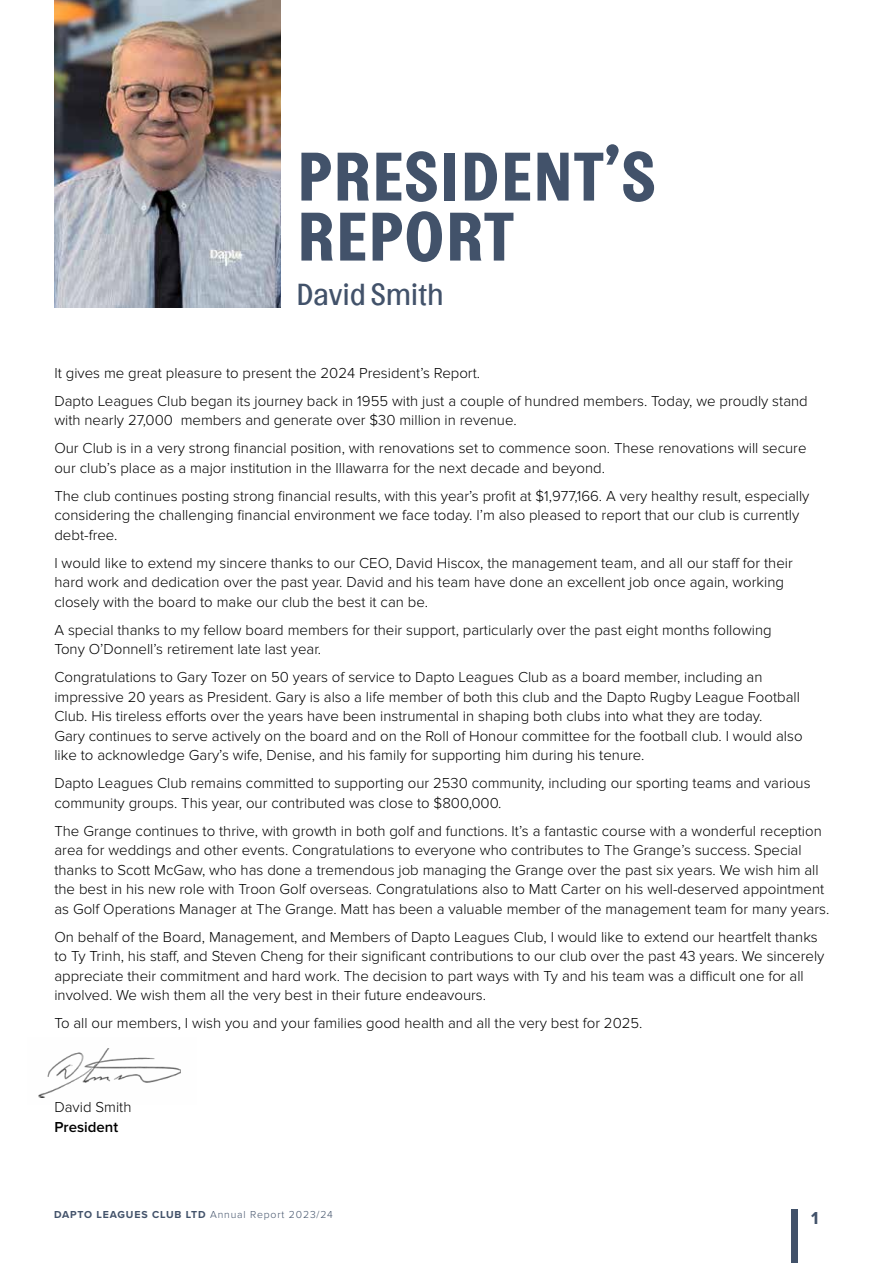
<style>
.page{position:relative;width:893px;height:1263px;background:#fff}
.page>*{position:absolute;margin:0;border:0;box-sizing:border-box;transform-origin:0 0}
.t1{font:700 67.5px/60px "Topol";color:#42526a}
.t2{font:30px "Topol";color:#42526a}
.t3{font:700 18px "Proxima Nova";color:#42526a}
.t4{font:300 15px/19.5px "Proxima Nova";color:#000}
.t5{font:600 15px "Proxima Nova";color:#000}
.t6{font:700 10.5px "Proxima Nova";letter-spacing:.08em;color:#42526a}
.s1{font-weight:300}
</style>
<div class="page">
<div style="left:791px;top:1209px;width:6px;height:54px;background:#42526a"></div>
<img style="left:38px;top:1048px;width:143px;height:50px">
<img style="left:54px;top:0;width:227px;height:307px">
<h1 class="t1" style="left:296px;top:145px;width:362px">PRESIDENT’S<br>REPORT</h1>
<h2 class="t2" style="left:296px;top:276px;width:149px">David Smith</h2>
<p class="t4" style="left:54px;top:359px;width:755px;line-height:28px">It gives me great pleasure to present the 2024 President’s Report.<br>Dapto Leagues Club began its journey back in 1955 with just a couple of hundred members. Today, we proudly stand</p>
<p class="t4" style="left:54px;top:406px;width:754px;line-height:28px">with nearly 27,000 members and generate over $30 million in revenue.<br>Our Club is in a very strong financial position, with renovations set to commence soon. These renovations will secure</p>
<p class="t4" style="left:54px;top:454px;width:756px;line-height:28px">our club’s place as a major institution in the Illawarra for the next decade and beyond.<br>The club continues posting strong financial results, with this year’s profit at $1,977,166. A very healthy result, especially</p>
<p class="t4" style="left:54px;top:505px;width:746px">considering the challenging financial environment we face today. I’m also pleased to report that our club is currently debt-free.</p>
<p class="t4" style="left:54px;top:553px;width:740px">I would like to extend my sincere thanks to our CEO, David Hiscox, the management team, and all our staff for their hard work and dedication over the past year. David and his team have done an excellent job once again, working closely with the board to make our club the best it can be.</p>
<p class="t4" style="left:54px;top:620px;width:719px">A special thanks to my fellow board members for their support, particularly over the past eight months following<br>Tony O’Donnell’s retirement late last year.</p>
<p class="t4" style="left:54px;top:667px;width:750px">Congratulations to Gary Tozer on 50 years of service to Dapto Leagues Club as a board member, including an impressive 20 years as President. Gary is also a life member of both this club and the Dapto Rugby League Football Club. His tireless efforts over the years have been instrumental in shaping both clubs into what they are today.<br>Gary continues to serve actively on the board and on the Roll of Honour committee for the football club. I would also like to acknowledge Gary’s wife, Denise, and his family for supporting him during his tenure.</p>
<p class="t4" style="left:54px;top:773px;width:758px">Dapto Leagues Club remains committed to supporting our 2530 community, including our sporting teams and various community groups. This year, our contributed was close to $800,000.</p>
<p class="t4" style="left:54px;top:821px;width:776px">The Grange continues to thrive, with growth in both golf and functions. It’s a fantastic course with a wonderful reception area for weddings and other events. Congratulations to everyone who contributes to The Grange’s success. Special thanks to Scott McGaw, who has done a tremendous job managing the Grange over the past six years. We wish him all the best in his new role with Troon Golf overseas. Congratulations also to Matt Carter on his well-deserved appointment as Golf Operations Manager at The Grange. Matt has been a valuable member of the management team for many years.</p>
<p class="t4" style="left:54px;top:927px;width:771px">On behalf of the Board, Management, and Members of Dapto Leagues Club, I would like to extend our heartfelt thanks to Ty Trinh, his staff, and Steven Cheng for their significant contributions to our club over the past 43 years. We sincerely appreciate their commitment and hard work. The decision to part ways with Ty and his team was a difficult one for all involved. We wish them all the very best in their future endeavours.</p>
<p class="t4" style="left:54px;top:1014px;width:590px">To all our members, I wish you and your families good health and all the very best for 2025.</p>
<p class="t4" style="left:54px;top:1098px;width:79px">David Smith</p>
<p class="t5" style="left:54px;top:1118px;width:65px">President</p>
<p class="t6" style="left:54px;top:1206px;width:280px">DAPTO LEAGUES CLUB LTD <span class="s1">Annual Report 2023/24</span></p>
<p class="t3" style="left:811px;top:1204px;width:9px">1</p>
</div>
